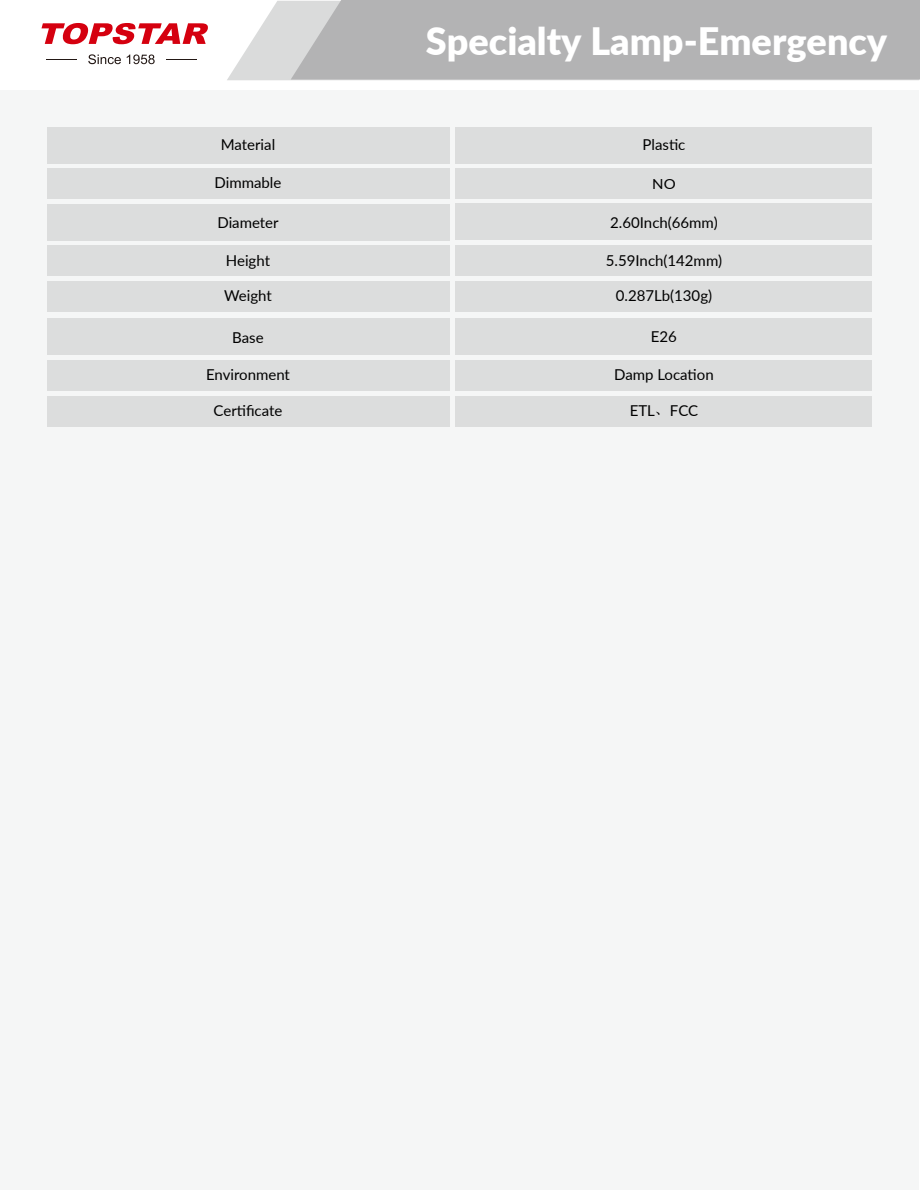
<style>
.page{position:relative;width:920px;height:1190px;background:#fff}
.page>*{position:absolute;margin:0;border:0;box-sizing:border-box;transform-origin:0 0}
.t1{font:900 37.8px "Lato";color:#fff}
.t2{font:15px "Lato";color:#000}
.t3{font:13.95px "Lato";color:#000;scale:1.08 1}
.s1{font-family:"Adobe Song Std";font-weight:300}
</style>
<div class="page">
<div style="left:0;top:90px;width:918px;height:1099px;background:#f5f6f6"></div>
<svg style="left:227px;top:1px;width:64px;height:79px;fill:#dadbdb"></svg>
<svg style="left:41px;top:23px;width:167px;height:21px"></svg>
<hr style="left:46px;top:59px;width:31px;height:1px;background:#231815">
<hr style="left:166px;top:59px;width:30px;height:1px;background:#231815">
<svg style="left:88px;top:54px;width:33px;height:10px"></svg>
<svg style="left:127px;top:54px;width:28px;height:10px"></svg>
<div style="left:291px;top:0;width:628px;height:80px;background:#b3b3b4"></div>
<div style="left:456px;top:168px;width:416px;height:30px;background:#dcdddd"></div>
<div style="left:47px;top:169px;width:402px;height:30px;background:#dcdddd"></div>
<div style="left:456px;top:127px;width:416px;height:37px;background:#dcdddd"></div>
<div style="left:47px;top:128px;width:402px;height:36px;background:#dcdddd"></div>
<div style="left:456px;top:281px;width:416px;height:30px;background:#dcdddd"></div>
<div style="left:47px;top:282px;width:402px;height:30px;background:#dcdddd"></div>
<div style="left:456px;top:203px;width:416px;height:37px;background:#dcdddd"></div>
<div style="left:47px;top:204px;width:402px;height:36px;background:#dcdddd"></div>
<div style="left:456px;top:245px;width:416px;height:30px;background:#dcdddd"></div>
<div style="left:47px;top:246px;width:402px;height:30px;background:#dcdddd"></div>
<div style="left:456px;top:396px;width:416px;height:30px;background:#dcdddd"></div>
<div style="left:47px;top:396px;width:402px;height:30px;background:#dcdddd"></div>
<div style="left:456px;top:318px;width:416px;height:37px;background:#dcdddd"></div>
<div style="left:47px;top:319px;width:402px;height:36px;background:#dcdddd"></div>
<div style="left:456px;top:360px;width:416px;height:30px;background:#dcdddd"></div>
<div style="left:47px;top:360px;width:402px;height:30px;background:#dcdddd"></div>
<h1 class="t1" style="left:426px;top:13px;width:463px">Specialty Lamp-Emergency</h1>
<p class="t2" style="left:221px;top:134px;width:56px">Material</p>
<p class="t2" style="left:642px;top:134px;width:44px">Plastic</p>
<p class="t2" style="left:214px;top:172px;width:68px">Dimmable</p>
<p class="t3" style="left:652px;top:173px;width:23px">NO</p>
<p class="t2" style="left:217px;top:212px;width:63px">Diameter</p>
<p class="t2" style="left:226px;top:249px;width:46px">Height</p>
<p class="t2" style="left:610px;top:212px;width:109px">2.60Inch(66mm)</p>
<p class="t2" style="left:606px;top:249px;width:118px">5.59Inch(142mm)</p>
<p class="t2" style="left:224px;top:285px;width:49px">Weight</p>
<p class="t2" style="left:615px;top:285px;width:98px">0.287Lb(130g)</p>
<p class="t2" style="left:232px;top:326px;width:33px">Base</p>
<p class="t2" style="left:206px;top:364px;width:85px">Environment</p>
<p class="t2" style="left:651px;top:326px;width:28px">E26</p>
<p class="t2" style="left:614px;top:364px;width:101px">Damp Location</p>
<p class="t2" style="left:213px;top:400px;width:70px">Certificate</p>
<p class="t2" style="left:629px;top:400px;width:70px">ETL<span class="s1">、</span>FCC</p>
</div>
